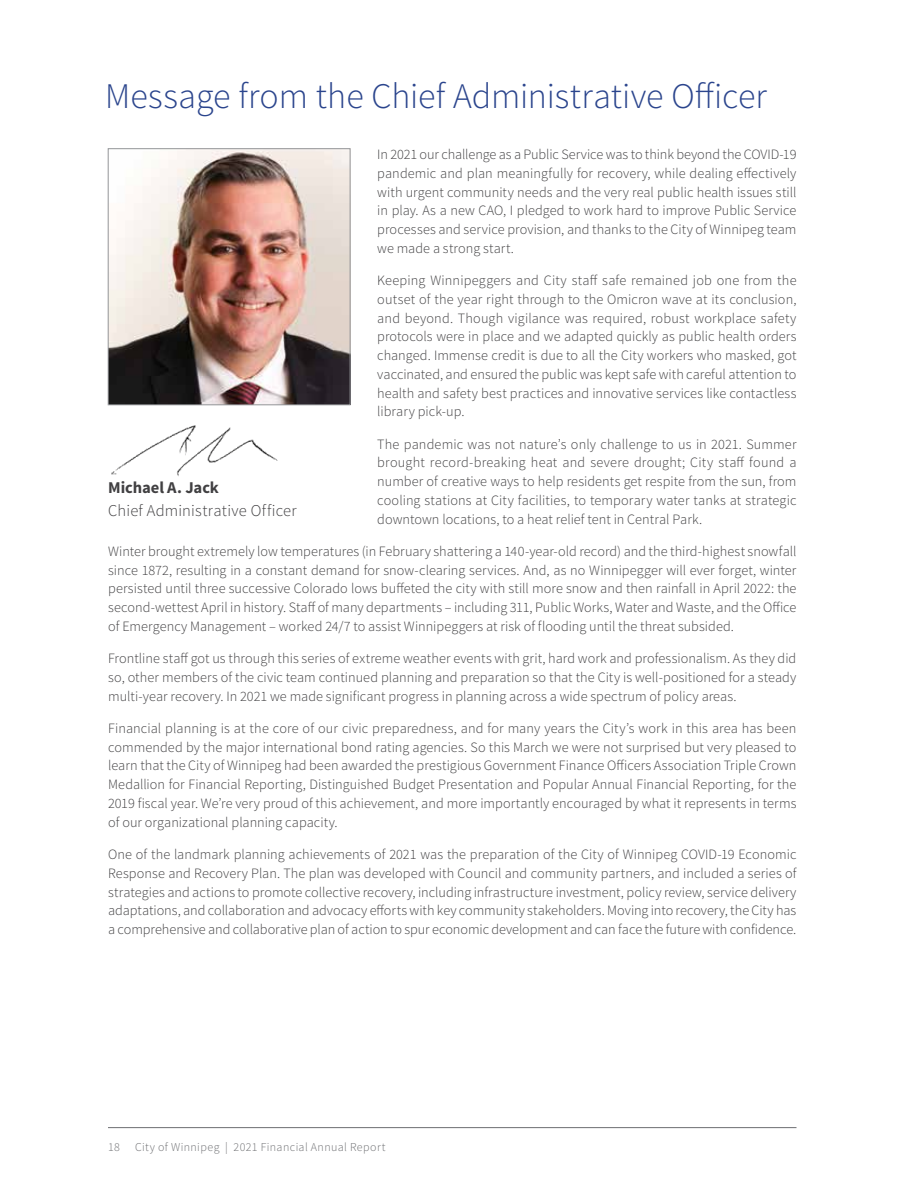
<style>
.page{position:relative;width:918px;height:1188px;background:#fff}
.page>*{position:absolute;margin:0;border:0;box-sizing:border-box;transform-origin:0 0}
.t1{font:300 36px "Source Sans Pro";color:#2b458d}
.t2{font:300 16.5px "Source Sans Pro";letter-spacing:.01em;color:#414042}
.t3{font:700 16.5px "Source Sans Pro";letter-spacing:-.005em;color:#414042}
.t4{font:300 14.25px/18.8px "Source Sans Pro";color:#414042;text-align:justify}
.t5{font:300 12px "Source Sans Pro";letter-spacing:.03em;color:#6d6e71}
</style>
<div class="page">
<hr style="left:108px;top:1127px;width:688px;height:1px;background:#6d6e71">
<img style="left:110px;top:150px;width:238px;height:253px">
<div style="left:108px;top:148px;width:242px;height:257px;border:1px solid #939598"></div>
<img style="left:111px;top:425px;width:167px;height:51px">
<h1 class="t1" style="left:105px;top:74px;width:663px">Message from the Chief Administrative Officer</h1>
<p class="t4" style="left:377px;top:145px;width:421px">In 2021 our challenge as a Public Service was to think beyond the COVID-19 pandemic and plan meaningfully for recovery, while dealing effectively with urgent community needs and the very real public health issues still in play. As a new CAO, I pledged to work hard to improve Public Service processes and service provision, and thanks to the City of Winnipeg team we made a strong start.</p>
<p class="t4" style="left:377px;top:271px;width:421px">Keeping Winnipeggers and City staff safe remained job one from the outset of the year right through to the Omicron wave at its conclusion, and beyond. Though vigilance was required, robust workplace safety protocols were in place and we adapted quickly as public health orders changed. Immense credit is due to all the City workers who masked, got vaccinated, and ensured the public was kept safe with careful attention to health and safety best practices and innovative services like contactless library pick-up.</p>
<p class="t4" style="left:377px;top:435px;width:421px">The pandemic was not nature’s only challenge to us in 2021. Summer brought record-breaking heat and severe drought; City staff found a number of creative ways to help residents get respite from the sun, from cooling stations at City facilities, to temporary water tanks at strategic downtown locations, to a heat relief tent in Central Park.</p>
<p class="t4" style="left:108px;top:542px;width:690px">Winter brought extremely low temperatures (in February shattering a 140-year-old record) and the third-highest snowfall since 1872, resulting in a constant demand for snow-clearing services. And, as no Winnipegger will ever forget, winter persisted until three successive Colorado lows buffeted the city with still more snow and then rainfall in April 2022: the second-wettest April in history. Staff of many departments – including 311, Public Works, Water and Waste, and the Office of Emergency Management – worked 24/7 to assist Winnipeggers at risk of flooding until the threat subsided.</p>
<p class="t4" style="left:108px;top:649px;width:690px">Frontline staff got us through this series of extreme weather events with grit, hard work and professionalism. As they did so, other members of the civic team continued planning and preparation so that the City is well-positioned for a steady multi-year recovery. In 2021 we made significant progress in planning across a wide spectrum of policy areas.</p>
<p class="t4" style="left:108px;top:719px;width:690px">Financial planning is at the core of our civic preparedness, and for many years the City’s work in this area has been commended by the major international bond rating agencies. So this March we were not surprised but very pleased to learn that the City of Winnipeg had been awarded the prestigious Government Finance Officers Association Triple Crown Medallion for Financial Reporting, Distinguished Budget Presentation and Popular Annual Financial Reporting, for the 2019 fiscal year. We’re very proud of this achievement, and more importantly encouraged by what it represents in terms of our organizational planning capacity.</p>
<p class="t4" style="left:108px;top:845px;width:690px">One of the landmark planning achievements of 2021 was the preparation of the City of Winnipeg COVID-19 Economic Response and Recovery Plan. The plan was developed with Council and community partners, and included a series of strategies and actions to promote collective recovery, including infrastructure investment, policy review, service delivery adaptations, and collaboration and advocacy efforts with key community stakeholders. Moving into recovery, the City has a comprehensive and collaborative plan of action to spur economic development and can face the future with confidence.</p>
<p class="t3" style="left:108px;top:477px;width:112px">Michael A. Jack</p>
<p class="t2" style="left:108px;top:500px;width:190px">Chief Administrative Officer</p>
<p class="t5" style="left:108px;top:1140px;width:13px">18</p>
<p class="t5" style="left:135px;top:1140px;width:252px">City of Winnipeg | 2021 Financial Annual Report</p>
</div>
